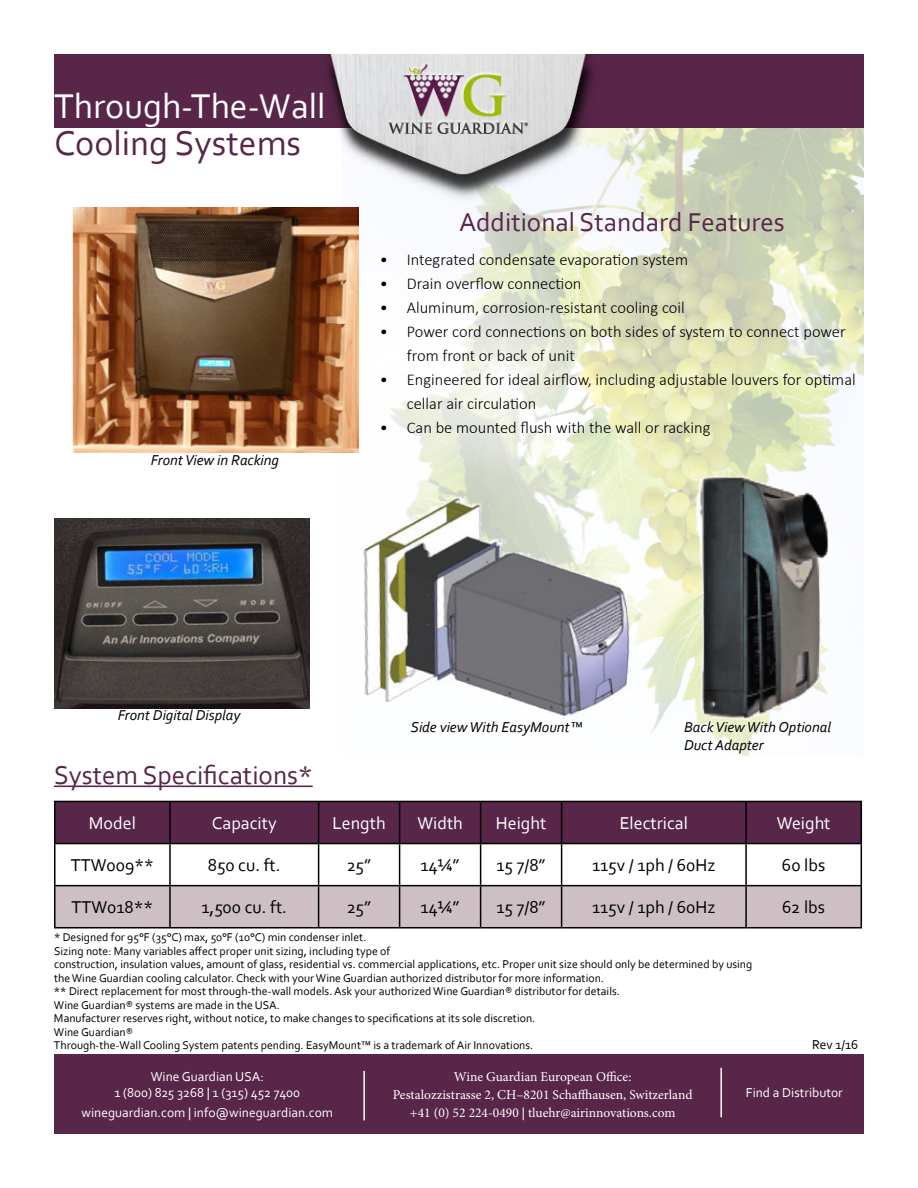
<style>
.page{position:relative;width:918px;height:1188px;background:#fff}
.page>*{position:absolute;margin:0;border:0;box-sizing:border-box;transform-origin:0 0}
.t1{font:36px "Corbel";color:#fff}
.t2{font:36px "Corbel";color:#582648}
.t3{font:27px "Corbel";color:#582648}
.t4{font:18px "Corbel";color:#000}
.t5{font:18px "Corbel";color:#fff}
.t6{font:300 16.5px/24px "Calibri";color:#000}
.t7{font:italic 15px/18px "Corbel";color:#000}
.t8{font:13.5px/18px "Minion Pro";color:#fff;text-align:center}
.t9{font:13.5px/16.2px "Corbel";color:#fff;text-align:center}
.t10{font:13.5px "Corbel";color:#000}
.t11{font:11.7px/13.5px "Corbel";color:#000}
.s1{font-family:"Corbel"}
</style>
<div class="page">
<img style="left:342px;top:128px;width:522px;height:628px">
<div style="left:54px;top:54px;width:810px;height:74px;background:#582648"></div>
<div style="left:320px;top:60px;width:284px;height:145px;background:#000;opacity:.75"></div>
<img style="left:320px;top:54px;width:278px;height:131px">
<img style="left:72px;top:208px;width:286px;height:244px">
<div style="left:56px;top:802px;width:805px;height:41px;background:#582648"></div>
<div style="left:56px;top:886px;width:805px;height:41px;background:#cdbfc4"></div>
<hr style="left:54px;top:801px;width:116px;height:1px;background:#000">
<hr style="left:54px;top:802px;width:2px;height:41px;background:#000">
<hr style="left:170px;top:801px;width:149px;height:1px;background:#000">
<hr style="left:169px;top:802px;width:2px;height:41px;background:#000">
<hr style="left:319px;top:801px;width:81px;height:1px;background:#000">
<hr style="left:318px;top:802px;width:1px;height:41px;background:#000">
<hr style="left:400px;top:801px;width:81px;height:1px;background:#000">
<hr style="left:399px;top:802px;width:1px;height:41px;background:#000">
<hr style="left:481px;top:801px;width:81px;height:1px;background:#000">
<hr style="left:480px;top:802px;width:1px;height:41px;background:#000">
<hr style="left:562px;top:801px;width:184px;height:1px;background:#000">
<hr style="left:561px;top:802px;width:1px;height:41px;background:#000">
<hr style="left:746px;top:801px;width:116px;height:1px;background:#000">
<hr style="left:745px;top:802px;width:2px;height:41px;background:#000">
<hr style="left:861px;top:802px;width:1px;height:41px;background:#000">
<hr style="left:54px;top:843px;width:116px;height:1px;background:#000">
<hr style="left:54px;top:844px;width:2px;height:41px;background:#000">
<hr style="left:170px;top:843px;width:149px;height:1px;background:#000">
<hr style="left:169px;top:844px;width:2px;height:41px;background:#000">
<hr style="left:319px;top:843px;width:81px;height:1px;background:#000">
<hr style="left:318px;top:844px;width:1px;height:41px;background:#000">
<hr style="left:400px;top:843px;width:81px;height:1px;background:#000">
<hr style="left:399px;top:844px;width:1px;height:41px;background:#000">
<hr style="left:481px;top:843px;width:81px;height:1px;background:#000">
<hr style="left:480px;top:844px;width:1px;height:41px;background:#000">
<hr style="left:562px;top:843px;width:184px;height:1px;background:#000">
<hr style="left:561px;top:844px;width:1px;height:41px;background:#000">
<hr style="left:746px;top:843px;width:116px;height:1px;background:#000">
<hr style="left:745px;top:844px;width:2px;height:41px;background:#000">
<hr style="left:861px;top:844px;width:1px;height:41px;background:#000">
<hr style="left:54px;top:885px;width:116px;height:1px;background:#000">
<hr style="left:54px;top:886px;width:2px;height:41px;background:#000">
<hr style="left:170px;top:885px;width:149px;height:1px;background:#000">
<hr style="left:169px;top:886px;width:2px;height:41px;background:#000">
<hr style="left:319px;top:885px;width:81px;height:1px;background:#000">
<hr style="left:318px;top:886px;width:1px;height:41px;background:#000">
<hr style="left:400px;top:885px;width:81px;height:1px;background:#000">
<hr style="left:399px;top:886px;width:1px;height:41px;background:#000">
<hr style="left:481px;top:885px;width:81px;height:1px;background:#000">
<hr style="left:480px;top:886px;width:1px;height:41px;background:#000">
<hr style="left:562px;top:885px;width:184px;height:1px;background:#000">
<hr style="left:561px;top:886px;width:1px;height:41px;background:#000">
<hr style="left:746px;top:885px;width:116px;height:1px;background:#000">
<hr style="left:745px;top:886px;width:2px;height:41px;background:#000">
<hr style="left:861px;top:886px;width:1px;height:41px;background:#000">
<hr style="left:54px;top:927px;width:116px;height:1px;background:#000">
<hr style="left:170px;top:927px;width:149px;height:1px;background:#000">
<hr style="left:319px;top:927px;width:81px;height:1px;background:#000">
<hr style="left:400px;top:927px;width:81px;height:1px;background:#000">
<hr style="left:481px;top:927px;width:81px;height:1px;background:#000">
<hr style="left:562px;top:927px;width:184px;height:1px;background:#000">
<hr style="left:746px;top:927px;width:116px;height:1px;background:#000">
<hr style="left:54px;top:786px;width:259px;height:1px;background:#582648">
<img style="left:54px;top:519px;width:256px;height:189px">
<img style="left:356px;top:496px;width:281px;height:225px">
<img style="left:692px;top:473px;width:139px;height:248px">
<div style="left:54px;top:1054px;width:810px;height:80px;background:#582648"></div>
<hr style="left:720px;top:1068px;width:2px;height:49px;background:#fff">
<hr style="left:363px;top:1071px;width:2px;height:49px;background:#fff">
<h1 class="t1" style="left:54px;top:83px;width:273px">Through-The-Wall</h1>
<h1 class="t2" style="left:54px;top:121px;width:249px">Cooling Systems</h1>
<p class="t7" style="left:151px;top:451px;width:130px">Front View in Racking</p>
<h2 class="t3" style="left:459px;top:205px;width:327px">Additional Standard Features</h2>
<h3 class="t6" style="left:380px;top:247px;width:310px">• Integrated condensate evaporation system</h3>
<h3 class="t6" style="left:380px;top:271px;width:203px">• Drain overflow connection</h3>
<h3 class="t6" style="left:380px;top:295px;width:306px">• Aluminum, corrosion-resistant cooling coil</h3>
<h3 class="t6" style="left:407px;top:319px;width:440px;text-indent:-27px">• Power cord connections on both sides of system to connect power from front or back of unit</h3>
<h3 class="t6" style="left:407px;top:367px;width:450px;text-indent:-27px">• Engineered for ideal airflow, including adjustable louvers for optimal cellar air circulation</h3>
<h3 class="t6" style="left:380px;top:415px;width:332px">• Can be mounted flush with the wall or racking</h3>
<p class="t7" style="left:118px;top:705px;width:124px">Front Digital Display</p>
<h2 class="t3" style="left:54px;top:758px;width:260px">System Specifications*</h2>
<p class="t7" style="left:411px;top:718px;width:173px">Side view With EasyMount™</p>
<p class="t7" style="left:684px;top:717px;width:148px">Back View With Optional<br>Duct Adapter</p>
<h3 class="t5" style="left:89px;top:812px;width:49px">Model</h3>
<h3 class="t5" style="left:212px;top:812px;width:66px">Capacity</h3>
<h3 class="t5" style="left:332px;top:812px;width:55px">Length</h3>
<h3 class="t5" style="left:417px;top:812px;width:47px">Width</h3>
<h3 class="t5" style="left:496px;top:812px;width:52px">Height</h3>
<h3 class="t5" style="left:620px;top:812px;width:70px">Electrical</h3>
<h3 class="t5" style="left:777px;top:812px;width:55px">Weight</h3>
<h3 class="t4" style="left:71px;top:854px;width:85px">TTW009**</h3>
<h3 class="t4" style="left:208px;top:854px;width:74px">850 cu. ft.</h3>
<h3 class="t4" style="left:347px;top:854px;width:26px">25”</h3>
<h3 class="t4" style="left:421px;top:854px;width:41px">14¼”</h3>
<h3 class="t4" style="left:496px;top:854px;width:51px">15 7/8”</h3>
<h3 class="t4" style="left:592px;top:854px;width:125px">115v / 1ph / 60Hz</h3>
<h3 class="t4" style="left:782px;top:854px;width:45px">60 lbs</h3>
<h3 class="t4" style="left:71px;top:896px;width:83px">TTW018**</h3>
<h3 class="t4" style="left:202px;top:896px;width:87px">1,500 cu. ft.</h3>
<h3 class="t4" style="left:347px;top:896px;width:26px">25”</h3>
<h3 class="t4" style="left:421px;top:896px;width:41px">14¼”</h3>
<h3 class="t4" style="left:496px;top:896px;width:51px">15 7/8”</h3>
<h3 class="t4" style="left:592px;top:896px;width:125px">115v / 1ph / 60Hz</h3>
<h3 class="t4" style="left:782px;top:896px;width:44px">62 lbs</h3>
<p class="t11" style="left:54px;top:930px;width:700px">* Designed for 95°F (35°C) max, 50°F (10°C) min condenser inlet.<br>Sizing note: Many variables affect proper unit sizing, including type of<br>construction, insulation values, amount of glass, residential vs. commercial applications, etc. Proper unit size should only be determined by using the Wine Guardian cooling calculator. Check with your Wine Guardian authorized distributor for more information.<br>** Direct replacement for most through-the-wall models. Ask your authorized Wine Guardian® distributor for details.<br>Wine Guardian® systems are made in the USA.<br>Manufacturer reserves right, without notice, to make changes to specifications at its sole discretion.<br>Wine Guardian®<br>Through-the-Wall Cooling System patents pending. EasyMount™ is a trademark of Air Innovations.</p>
<p class="t10" style="left:812px;top:1036px;width:48px">Rev 1/16</p>
<p class="t9" style="left:114px;top:1068px;width:187px">Wine Guardian USA:<br>1 (800) 825 3268 | 1 (315) 452 7400</p>
<p class="t9" style="left:82px;top:1104px;width:253px">wineguardian.com | info@wineguardian.com</p>
<p class="t8" style="left:393px;top:1068px;width:301px">Wine Guardian European Office:<br>Pestalozzistrasse 2, CH–8201 Schaffhausen, Switzerland +41 (0) 52 224-0490 <span class="s1">|</span> tluehr@airinnovations.com</p>
<p class="t9" style="left:746px;top:1084px;width:98px">Find a Distributor</p>
</div>
